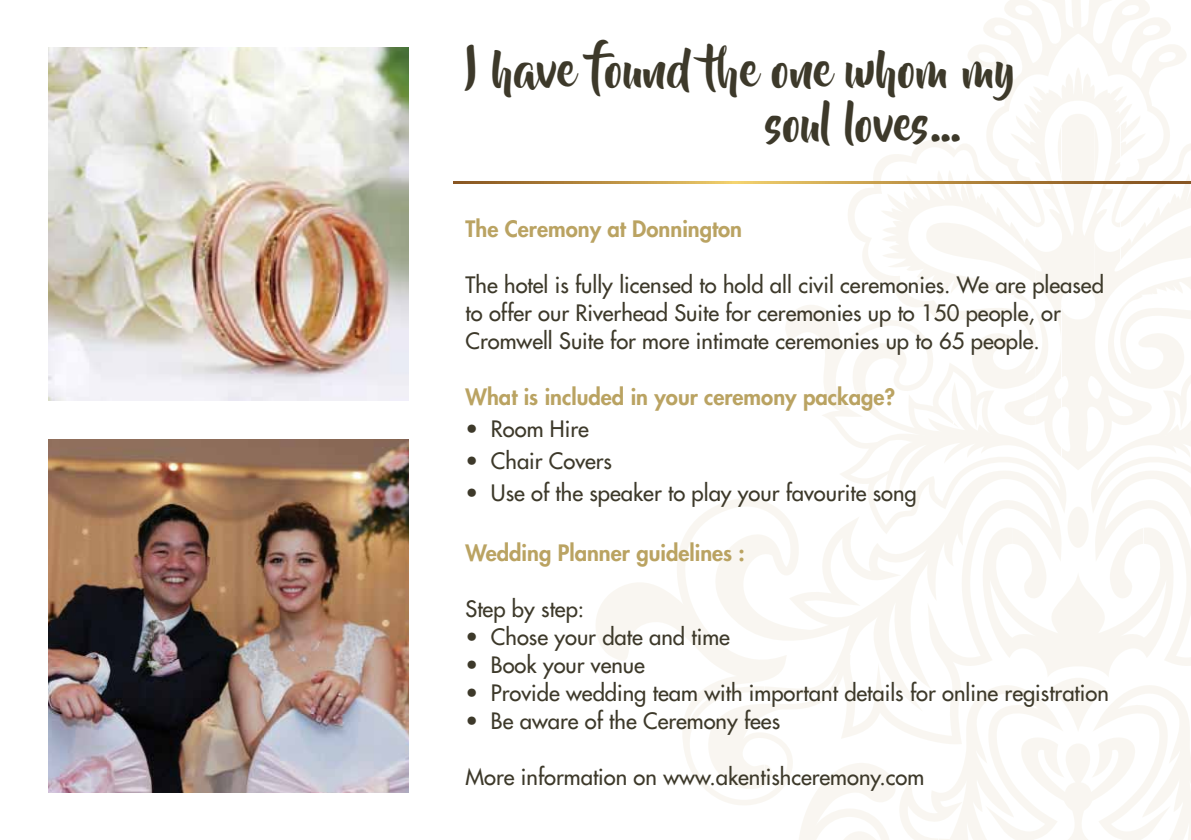
<style>
.page{position:relative;width:1191px;height:840px;background:#fff}
.page>*{position:absolute;margin:0;border:0;box-sizing:border-box;transform-origin:0 0}
.t1{font:47.4px/53.8px "Beyond The Mountains";color:#3d392a}
.t2{font:22px/28px "Futura";color:#3d392a}
.t3{font:800 22px "Futura";color:#baa362}
</style>
<div class="page">
<svg style="left:840px;top:102px;width:351px;height:195px"></svg>
<svg style="left:968px;top:0;width:218px;height:102px"></svg>
<svg style="left:596px;top:297px;width:595px;height:542px"></svg>
<img style="left:48px;top:47px;width:360px;height:353px">
<img style="left:48px;top:439px;width:360px;height:353px">
<svg style="left:453px;top:181px;width:738px;height:2px"></svg>
<h1 class="t1" style="left:765px;top:45px;width:251px;text-indent:-299px">I have found the one whom my soul loves…</h1>
<p class="t3" style="left:465px;top:213px;width:278px">The Ceremony at Donnington</p>
<p class="t2" style="left:465px;top:270px;width:640px">The hotel is fully licensed to hold all civil ceremonies. We are pleased to offer our Riverhead Suite for ceremonies up to 150 people, or<br>Cromwell Suite for more intimate ceremonies up to 65 people.</p>
<p class="t3" style="left:465px;top:381px;width:431px">What is included in your ceremony package?</p>
<p class="t2" style="left:465px;top:414px;width:125px">• Room Hire</p>
<p class="t2" style="left:465px;top:446px;width:148px">• Chair Covers</p>
<p class="t2" style="left:465px;top:478px;width:453px">• Use of the speaker to play your favourite song</p>
<p class="t3" style="left:465px;top:537px;width:281px">Wedding Planner guidelines :</p>
<p class="t2" style="left:465px;top:594px;width:120px">Step by step:</p>
<p class="t2" style="left:465px;top:622px;width:266px">• Chose your date and time</p>
<p class="t2" style="left:465px;top:650px;width:181px">• Book your venue</p>
<p class="t2" style="left:465px;top:678px;width:645px">• Provide wedding team with important details for online registration</p>
<p class="t2" style="left:465px;top:706px;width:316px">• Be aware of the Ceremony fees</p>
<p class="t2" style="left:465px;top:762px;width:460px">More information on www.akentishceremony.com</p>
</div>
